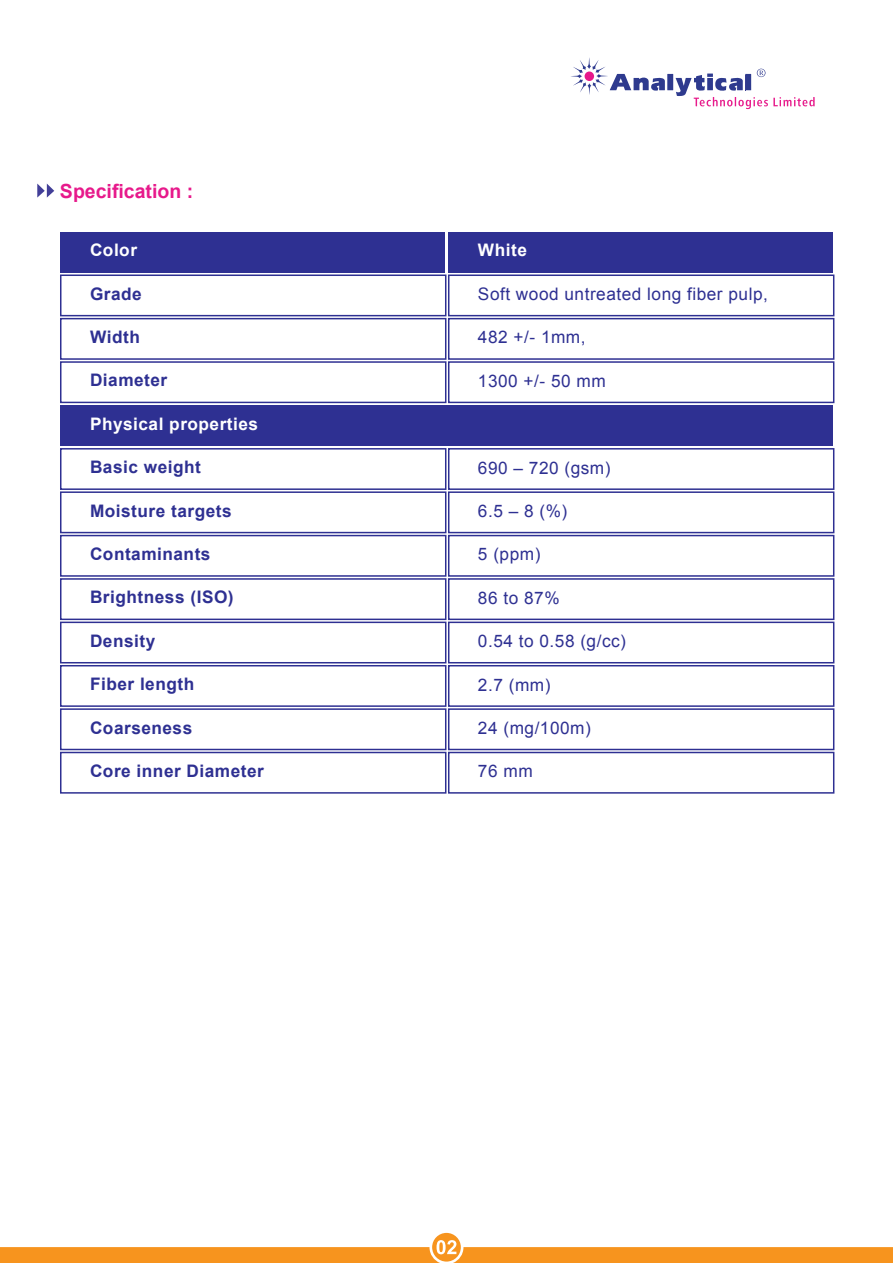
<style>
.page{position:relative;width:893px;height:1263px;background:#fff}
.page>*{position:absolute;margin:0;border:0;box-sizing:border-box;transform-origin:0 0}
.t1{font:700 19.5px "Arial";color:#e7198b}
.t2{font:17.25px "Arial";letter-spacing:.03em;color:#2e3092}
.t3{font:700 17.25px "Arial";letter-spacing:.03em;color:#2e3092}
.t4{font:700 17.25px "Arial";letter-spacing:.03em;color:#fff}
</style>
<div class="page">
<svg style="left:571px;top:57px;width:244px;height:52px"></svg>
<div style="left:585px;top:72px;width:9px;height:9px;background:#e7198b;border-radius:50%"></div>
<div style="left:432px;top:1233px;width:29px;height:28px;background:#f7941e;border-radius:50%"></div>
<svg style="left:0;top:1240px;width:893px;height:23px"></svg>
<svg style="left:37px;top:184px;width:17px;height:14px"></svg>
<div style="left:60px;top:232px;width:385px;height:40px;background:#2e3092"></div>
<div style="left:448px;top:232px;width:385px;height:40px;background:#2e3092"></div>
<div style="left:60px;top:274px;width:386px;height:42px;border:2px solid #2e3092"></div>
<div style="left:448px;top:274px;width:386px;height:42px;border:2px solid #2e3092"></div>
<div style="left:60px;top:318px;width:386px;height:42px;border:2px solid #2e3092"></div>
<div style="left:448px;top:318px;width:386px;height:42px;border:2px solid #2e3092"></div>
<div style="left:60px;top:361px;width:386px;height:42px;border:2px solid #2e3092"></div>
<div style="left:448px;top:361px;width:386px;height:42px;border:2px solid #2e3092"></div>
<div style="left:60px;top:405px;width:773px;height:41px;background:#2e3092"></div>
<div style="left:60px;top:448px;width:386px;height:42px;border:2px solid #2e3092"></div>
<div style="left:448px;top:448px;width:386px;height:42px;border:2px solid #2e3092"></div>
<div style="left:60px;top:491px;width:386px;height:42px;border:2px solid #2e3092"></div>
<div style="left:448px;top:491px;width:386px;height:42px;border:2px solid #2e3092"></div>
<div style="left:60px;top:535px;width:386px;height:42px;border:2px solid #2e3092"></div>
<div style="left:448px;top:535px;width:386px;height:42px;border:2px solid #2e3092"></div>
<div style="left:60px;top:578px;width:386px;height:42px;border:2px solid #2e3092"></div>
<div style="left:448px;top:578px;width:386px;height:42px;border:2px solid #2e3092"></div>
<div style="left:60px;top:622px;width:386px;height:41px;border:2px solid #2e3092"></div>
<div style="left:448px;top:622px;width:386px;height:41px;border:2px solid #2e3092"></div>
<div style="left:60px;top:665px;width:386px;height:42px;border:2px solid #2e3092"></div>
<div style="left:448px;top:665px;width:386px;height:42px;border:2px solid #2e3092"></div>
<div style="left:60px;top:708px;width:386px;height:42px;border:2px solid #2e3092"></div>
<div style="left:448px;top:708px;width:386px;height:42px;border:2px solid #2e3092"></div>
<div style="left:60px;top:752px;width:386px;height:42px;border:2px solid #2e3092"></div>
<div style="left:448px;top:752px;width:386px;height:42px;border:2px solid #2e3092"></div>
<p class="t1" style="left:60px;top:178px;width:135px">Specification :</p>
<p class="t4" style="left:90px;top:239px;width:49px">Color</p>
<p class="t3" style="left:90px;top:282px;width:53px">Grade</p>
<p class="t3" style="left:90px;top:325px;width:51px">Width</p>
<p class="t3" style="left:90px;top:369px;width:79px">Diameter</p>
<p class="t4" style="left:90px;top:412px;width:170px">Physical properties</p>
<p class="t3" style="left:90px;top:456px;width:112px">Basic weight</p>
<p class="t3" style="left:90px;top:499px;width:143px">Moisture targets</p>
<p class="t3" style="left:90px;top:542px;width:122px">Contaminants</p>
<p class="t3" style="left:90px;top:586px;width:145px">Brightness (ISO)</p>
<p class="t3" style="left:90px;top:629px;width:67px">Density</p>
<p class="t3" style="left:90px;top:672px;width:106px">Fiber length</p>
<p class="t3" style="left:90px;top:716px;width:104px">Coarseness</p>
<p class="t3" style="left:90px;top:759px;width:175px">Core inner Diameter</p>
<p class="t4" style="left:478px;top:239px;width:50px">White</p>
<p class="t2" style="left:478px;top:283px;width:291px">Soft wood untreated long fiber pulp,</p>
<p class="t2" style="left:478px;top:326px;width:109px">482 +/- 1mm,</p>
<p class="t2" style="left:478px;top:369px;width:129px">1300 +/- 50 mm</p>
<p class="t2" style="left:478px;top:456px;width:134px">690 – 720 (gsm)</p>
<p class="t2" style="left:478px;top:500px;width:91px">6.5 – 8 (%)</p>
<p class="t2" style="left:478px;top:543px;width:64px">5 (ppm)</p>
<p class="t2" style="left:478px;top:586px;width:83px">86 to 87%</p>
<p class="t2" style="left:478px;top:630px;width:150px">0.54 to 0.58 (g/cc)</p>
<p class="t2" style="left:478px;top:673px;width:74px">2.7 (mm)</p>
<p class="t2" style="left:478px;top:717px;width:114px">24 (mg/100m)</p>
<p class="t2" style="left:478px;top:760px;width:56px">76 mm</p>
</div>
